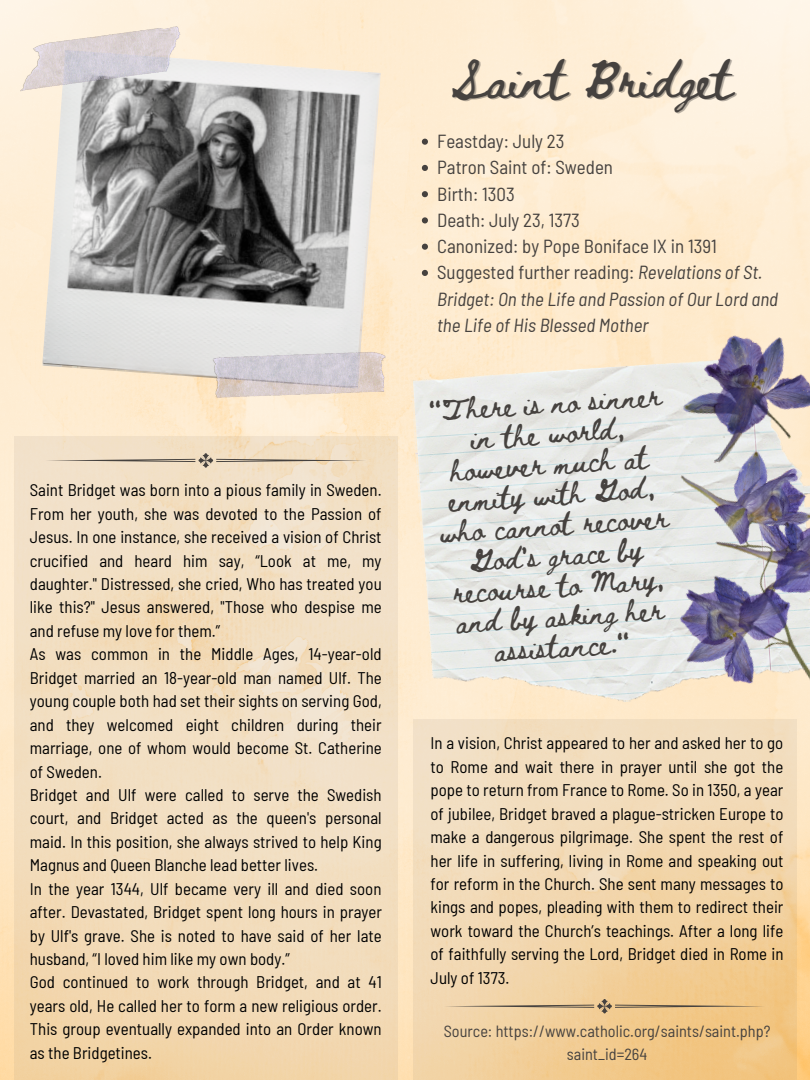
<style>
.page{position:relative;width:810px;height:1080px;background:#fff}
.page>*{position:absolute;margin:0;border:0;box-sizing:border-box;transform-origin:0 0}
.t1{font:37px "Beth Ellen";color:#46423f}
.t2{font:21.81px/30.5px "Beth Ellen";color:#46423f;text-align:center}
.t3{font:semi-condensed 18.94px/26.2px "Barlow";color:#46423f}
.t4{font:semi-condensed 16.88px/23.4px "Barlow";color:#000}
.t5{font:semi-condensed 16.25px/22.5px "Barlow";color:#46423f;text-align:center}
.s1{font-style:italic}
</style>
<div class="page">
<img style="left:0;top:0;width:810px;height:1080px">
<img style="left:42px;top:50px;width:339px;height:339px">
<img style="left:20px;top:22px;width:161px;height:72px">
<img style="left:211px;top:352px;width:174px;height:47px">
<img style="left:410px;top:352px;width:262px;height:363px">
<svg style="left:14px;top:436px;width:383px;height:644px;background:#f1dcbe"></svg>
<svg style="left:413px;top:719px;width:383px;height:361px;background:#f1d5aa"></svg>
<svg style="left:444px;top:999px;width:321px;height:14px;background:#dfbe8d"></svg>
<svg style="left:45px;top:453px;width:321px;height:15px;background:#e0cfb7"></svg>
<svg style="left:422px;top:139px;width:6px;height:6px"></svg>
<svg style="left:422px;top:165px;width:6px;height:6px"></svg>
<svg style="left:422px;top:191px;width:6px;height:6px"></svg>
<svg style="left:422px;top:217px;width:6px;height:6px"></svg>
<svg style="left:422px;top:244px;width:6px;height:6px"></svg>
<svg style="left:422px;top:270px;width:6px;height:6px"></svg>
<img style="left:672px;top:318px;width:138px;height:106px">
<img style="left:620px;top:424px;width:190px;height:334px">
<p class="t4" style="left:30px;top:478px;width:354px">Saint Bridget was born into a pious family in Sweden.<br>From her youth, she was devoted to the Passion of Jesus. In one instance, she received a vision of Christ crucified and heard him say, “Look at me, my daughter." Distressed, she cried, Who has treated you like this?" Jesus answered, "Those who despise me and refuse my love for them.”<br>As was common in the Middle Ages, 14-year-old Bridget married an 18-year-old man named Ulf. The young couple both had set their sights on serving God, and they welcomed eight children during their marriage, one of whom would become St. Catherine of Sweden.<br>Bridget and Ulf were called to serve the Swedish court, and Bridget acted as the queen's personal maid. In this position, she always strived to help King Magnus and Queen Blanche lead better lives.<br>In the year 1344, Ulf became very ill and died soon after. Devastated, Bridget spent long hours in prayer by Ulf's grave. She is noted to have said of her late husband, “I loved him like my own body.”<br>God continued to work through Bridget, and at 41 years old, He called her to form a new religious order.<br>This group eventually expanded into an Order known as the Bridgetines.</p>
<h1 class="t1" style="left:451px;top:62px;width:283px">Saint Bridget</h1>
<p class="t3" style="left:437px;top:127px;width:343px">Feastday: July 23<br>Patron Saint of: Sweden<br>Birth: 1303<br>Death: July 23, 1373<br>Canonized: by Pope Boniface IX in 1391<br>Suggested further reading: <span class="s1">Revelations of St.<br>Bridget: On the Life and Passion of Our Lord and the Life of His Blessed Mother</span></p>
<p class="t2" style="left:428px;top:398px;width:234px;rotate:-4deg">"There is no sinner in the world, however much at enmity with God, who cannot recover<br>God's grace by recourse to Mary, and by asking her assistance."</p>
<p class="t4" style="left:431px;top:731px;width:355px;text-align:justify">In a vision, Christ appeared to her and asked her to go to Rome and wait there in prayer until she got the pope to return from France to Rome. So in 1350, a year of jubilee, Bridget braved a plague-stricken Europe to make a dangerous pilgrimage. She spent the rest of her life in suffering, living in Rome and speaking out for reform in the Church. She sent many messages to kings and popes, pleading with them to redirect their work toward the Church’s teachings. After a long life of faithfully serving the Lord, Bridget died in Rome in July of 1373.</p>
<p class="t5" style="left:444px;top:1019px;width:328px">Source: https://www.catholic.org/saints/saint.php? saint_id=264</p>
</div>
